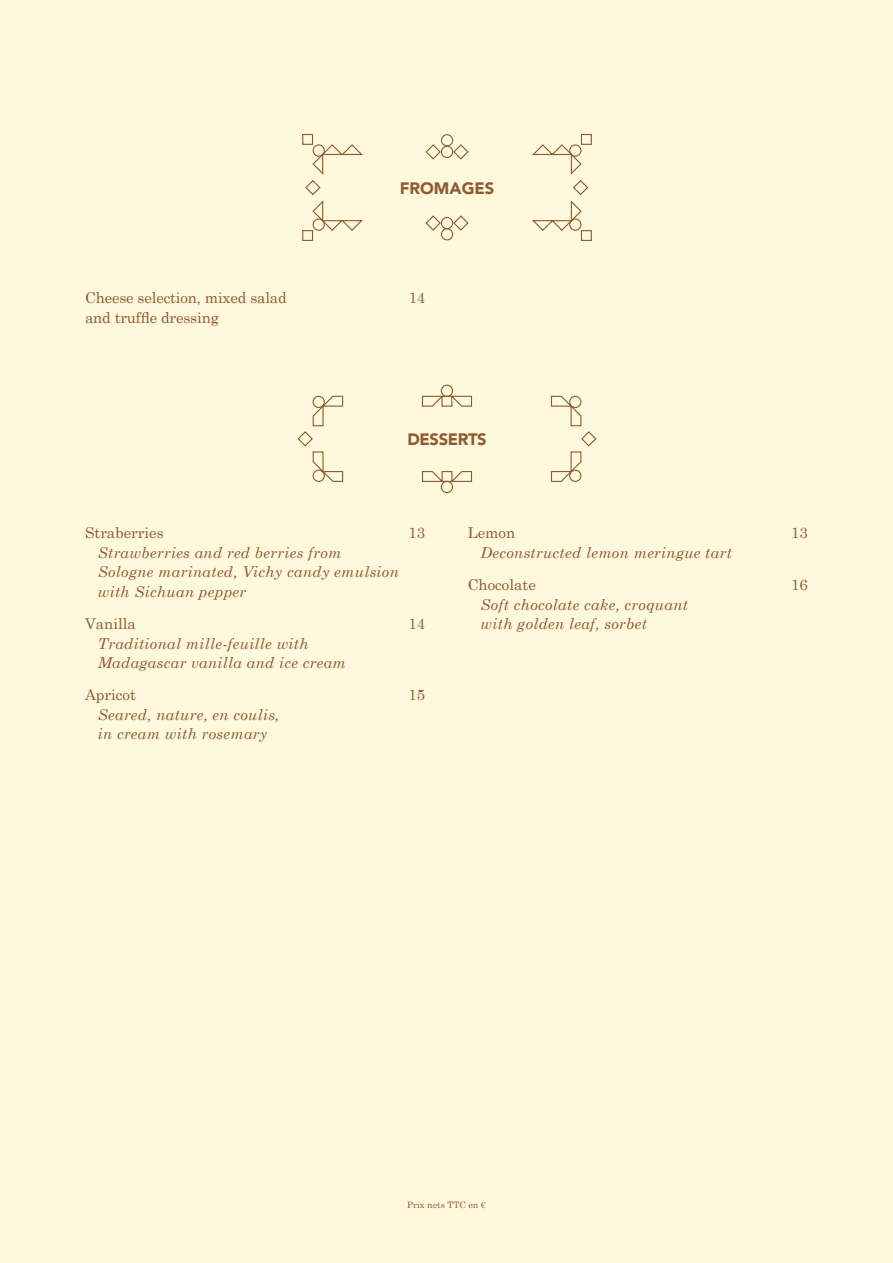
<style>
.page{position:relative;width:893px;height:1263px;background:#fef8dd}
.page>*{position:absolute;margin:0;border:0;box-sizing:border-box;transform-origin:0 0}
.t1{font:900 16.5px "Avenir LT Pro";letter-spacing:-.01em;color:#8f5a30}
.t2{font:italic 15px/19.5px "Century Schoolbook";letter-spacing:.02em;color:#8f5a30}
.t3{font:15px "Century Schoolbook";color:#8f5a30}
.t4{font:9px "Century Schoolbook";color:#8f5a30}
</style>
<div class="page">
<svg style="left:452px;top:143px;width:17px;height:17px"></svg>
<svg style="left:425px;top:143px;width:17px;height:17px"></svg>
<div style="left:441px;top:146px;width:12px;height:12px;border:1px solid #8f5a30;border-radius:50%"></div>
<div style="left:441px;top:134px;width:12px;height:12px;border:1px solid #8f5a30;border-radius:50%"></div>
<svg style="left:452px;top:215px;width:17px;height:17px"></svg>
<svg style="left:425px;top:215px;width:17px;height:17px"></svg>
<div style="left:441px;top:217px;width:12px;height:12px;border:1px solid #8f5a30;border-radius:50%"></div>
<div style="left:441px;top:228px;width:12px;height:12px;border:1px solid #8f5a30;border-radius:50%"></div>
<div style="left:302px;top:134px;width:11px;height:11px;border:1px solid #8f5a30"></div>
<div style="left:581px;top:134px;width:11px;height:11px;border:1px solid #8f5a30"></div>
<div style="left:302px;top:230px;width:11px;height:11px;border:1px solid #8f5a30"></div>
<div style="left:581px;top:230px;width:11px;height:11px;border:1px solid #8f5a30"></div>
<svg style="left:304px;top:143px;width:59px;height:89px"></svg>
<div style="left:313px;top:218px;width:12px;height:13px;border:1px solid #8f5a30;border-radius:50%"></div>
<svg style="left:532px;top:143px;width:57px;height:89px"></svg>
<div style="left:569px;top:144px;width:12px;height:13px;border:1px solid #8f5a30;border-radius:50%"></div>
<div style="left:441px;top:385px;width:12px;height:12px;border:1px solid #8f5a30;border-radius:50%"></div>
<div style="left:441px;top:481px;width:12px;height:12px;border:1px solid #8f5a30;border-radius:50%"></div>
<svg style="left:422px;top:395px;width:51px;height:12px"></svg>
<svg style="left:422px;top:471px;width:51px;height:12px"></svg>
<svg style="left:297px;top:395px;width:47px;height:87px"></svg>
<svg style="left:550px;top:395px;width:47px;height:87px"></svg>
<p class="t1" style="left:400px;top:178px;width:94px">FROMAGES</p>
<p class="t3" style="left:85px;top:288px;width:203px">Cheese selection, mixed salad</p>
<p class="t3" style="left:409px;top:288px;width:18px">14</p>
<p class="t3" style="left:85px;top:308px;width:135px">and truffle dressing</p>
<p class="t1" style="left:407px;top:429px;width:79px">DESS ERTS</p>
<p class="t3" style="left:85px;top:523px;width:80px">Straberries</p>
<p class="t3" style="left:409px;top:523px;width:18px">13</p>
<p class="t2" style="left:98px;top:542px;width:303px">Strawberries and red berries from<br>Sologne marinated, Vichy candy emulsion with Sichuan pepper</p>
<p class="t3" style="left:85px;top:614px;width:52px">Vanilla</p>
<p class="t3" style="left:409px;top:614px;width:18px">14</p>
<p class="t2" style="left:98px;top:633px;width:250px">Traditional mille-feuille with<br>Madagascar vanilla and ice cream</p>
<p class="t3" style="left:85px;top:685px;width:52px">Apricot</p>
<p class="t3" style="left:409px;top:685px;width:18px">15</p>
<p class="t2" style="left:98px;top:704px;width:183px">Seared, nature, en coulis, in cream with rosemary</p>
<p class="t3" style="left:468px;top:523px;width:49px">Lemon</p>
<p class="t3" style="left:791px;top:523px;width:18px">13</p>
<p class="t2" style="left:480px;top:542px;width:253px">Deconstructed lemon meringue tart</p>
<p class="t3" style="left:468px;top:575px;width:70px">Chocolate</p>
<p class="t3" style="left:791px;top:575px;width:18px">16</p>
<p class="t2" style="left:480px;top:594px;width:209px">Soft chocolate cake, croquant with golden leaf, sorbet</p>
<p class="t4" style="left:407px;top:1199px;width:80px">Prix nets TTC en €</p>
</div>
